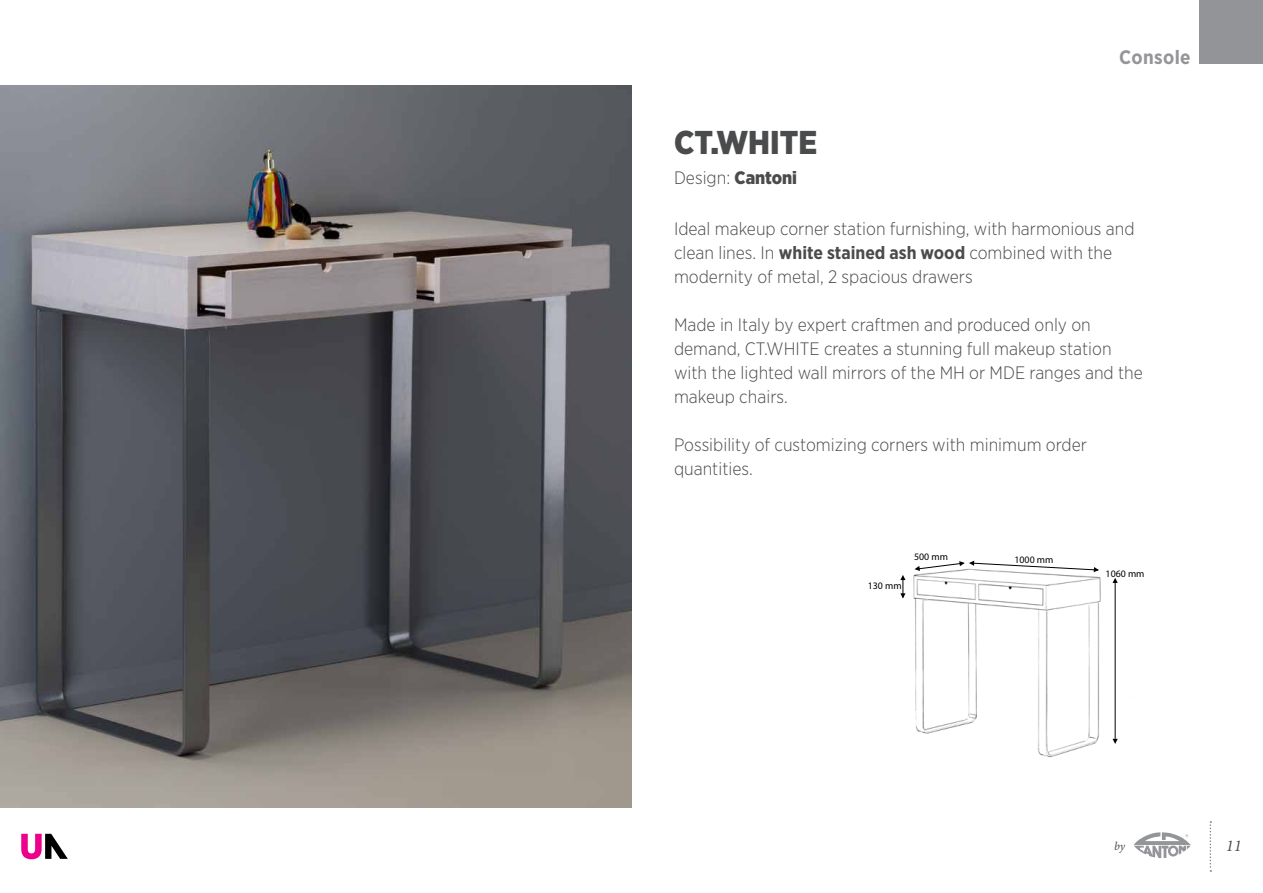
<style>
.page{position:relative;width:1263px;height:893px;background:#fff}
.page>*{position:absolute;margin:0;border:0;box-sizing:border-box;transform-origin:0 0}
.t1{font:900 33px "Gotham Narrow";color:#4a4b4c}
.t2{font:700 19.5px "Gotham Narrow";letter-spacing:.02em;color:#949598}
.t3{font:300 18px/24px "Gotham Narrow";color:#4a4b4c}
.t4{font:italic 16.5px "Minion Pro";color:#4d4d4f}
.t5{font:italic 12px "Minion Pro";color:#4d4d4f}
.t6{font:9.9px "Myriad Pro";color:#000}
.s1{font-weight:900}
.s2{font-weight:700}
</style>
<div class="page">
<img style="left:0;top:85px;width:631px;height:723px">
<img style="left:902px;top:560px;width:216px;height:198px">
<svg style="left:914px;top:561px;width:185px;height:11px"></svg>
<svg style="left:1112px;top:578px;width:6px;height:5px"></svg>
<hr style="left:1115px;top:580px;width:1px;height:159px;background:#000">
<svg style="left:1112px;top:739px;width:6px;height:5px"></svg>
<svg style="left:900px;top:575px;width:5px;height:23px"></svg>
<svg style="left:21px;top:834px;width:47px;height:25px"></svg>
<svg style="left:1134px;top:832px;width:57px;height:26px"></svg>
<svg style="left:1209px;top:821px;width:2px;height:51px"></svg>
<div style="left:1199px;top:0;width:64px;height:64px;background:#929497"></div>
<p class="t2" style="left:1119px;top:44px;width:73px">Console</p>
<h1 class="t1" style="left:674px;top:121px;width:145px">CT.WHITE</h1>
<p class="t3" style="left:674px;top:165px;width:125px">Design: <span class="s1">Cantoni</span></p>
<p class="t3" style="left:674px;top:216px;width:462px">Ideal makeup corner station furnishing, with harmonious and clean lines. In <span class="s2">white stained ash wood</span> combined with the modernity of metal, 2 spacious drawers</p>
<p class="t3" style="left:674px;top:312px;width:470px">Made in Italy by expert craftmen and produced only on demand, CT.WHITE creates a stunning full makeup station with the lighted wall mirrors of the MH or MDE ranges and the makeup chairs.</p>
<p class="t3" style="left:674px;top:432px;width:415px">Possibility of customizing corners with minimum order quantities.</p>
<p class="t6" style="left:868px;top:580px;width:35px">130 mm</p>
<p class="t6" style="left:914px;top:551px;width:35px">500 mm</p>
<p class="t6" style="left:1014px;top:554px;width:40px">1000 mm</p>
<p class="t6" style="left:1105px;top:568px;width:40px">1060 mm</p>
<p class="t5" style="left:1114px;top:838px;width:12px">by</p>
<p class="t4" style="left:1226px;top:834px;width:17px">11</p>
</div>
